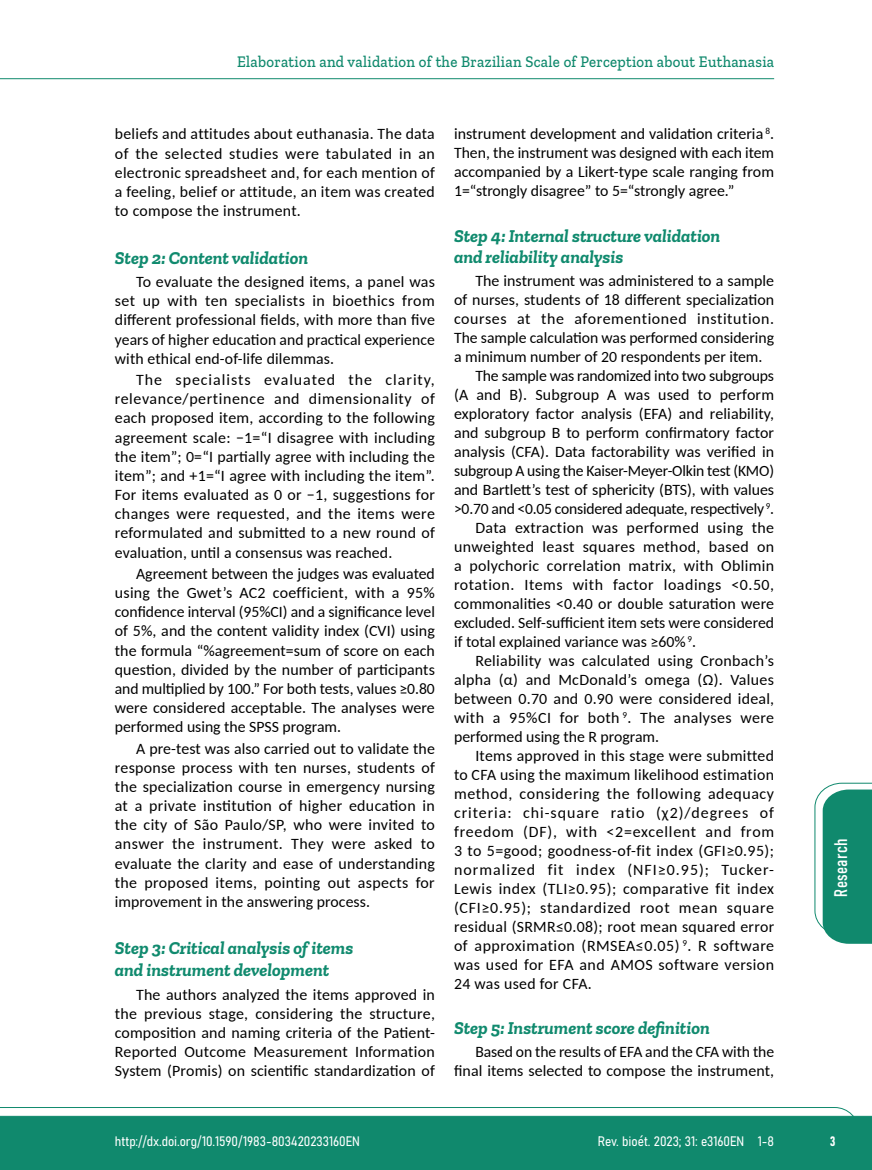
<style>
.page{position:relative;width:872px;height:1170px;background:#fff}
.page>*{position:absolute;margin:0;border:0;box-sizing:border-box;transform-origin:0 0}
.t1{font:italic 700 18px/21.9px "Zilla Slab";color:#108a6e}
.t2{font:18px "Bahnschrift";letter-spacing:.02em;color:#fff}
.t3{font:500 16.5px "Zilla Slab";letter-spacing:.02em;color:#10896d;scale:.9 1}
.t4{font:15.75px/19.2px "Carlito";letter-spacing:.01em;color:#000;text-align:justify}
.t5{font:15.75px "Carlito";letter-spacing:.035em;color:#000}
.t6{font:15.75px "Carlito";letter-spacing:-.01em;color:#000}
.t7{font:15.75px "Carlito";letter-spacing:.045em;color:#000}
.t8{font:15.75px "Carlito";letter-spacing:-.015em;color:#000}
.t9{font:15.75px "Carlito";letter-spacing:.06em;color:#000}
.t10{font:15.75px "Carlito";letter-spacing:.065em;color:#000}
.t11{font:15.75px "Carlito";letter-spacing:.03em;color:#000}
.t12{font:13.5px "Bahnschrift";color:#fff}
</style>
<div class="page">
<svg style="left:0;top:1107px;width:859px;height:62px;background:#2e977f"></svg>
<hr style="left:0;top:78px;width:774px;height:1px;background:#10896d">
<svg style="left:814px;top:782px;width:58px;height:161px"></svg>
<p class="t3" style="left:237px;top:53px;width:598px">Elaboration and validation of the Brazilian Scale of Perception about Euthanasia</p>
<p class="t4" style="left:115px;top:124px;width:321px">beliefs and attitudes about euthanasia. The data of the selected studies were tabulated in an electronic spreadsheet and, for each mention of a feeling, belief or attitude, an item was created to compose the instrument.</p>
<p class="t1" style="left:115px;top:247px;width:195px">Step 2: Content validation</p>
<p class="t4" style="left:115px;top:271px;width:322px;text-indent:21px">To evaluate the designed items, a panel was set up with ten specialists in bioethics from different professional fields, with more than five years of higher education and practical experience with ethical end-of-life dilemmas.</p>
<p class="t4" style="left:115px;top:369px;width:321px;text-indent:21px">The specialists evaluated the clarity, relevance/pertinence and dimensionality of each proposed item, according to the following agreement scale: −1=“I disagree with including the item”; 0=“I partially agree with including the item”; and +1=“I agree with including the item”.<br>For items evaluated as 0 or −1, suggestions for changes were requested, and the items were reformulated and submitted to a new round of evaluation, until a consensus was reached.</p>
<p class="t4" style="left:115px;top:563px;width:321px;text-indent:21px">Agreement between the judges was evaluated using the Gwet’s AC2 coefficient, with a 95% confidence interval (95%CI) and a significance level of 5%, and the content validity index (CVI) using the formula “%agreement=sum of score on each question, divided by the number of participants and multiplied by 100.” For both tests, values ≥0.80 were considered acceptable. The analyses were performed using the SPSS program.</p>
<p class="t4" style="left:115px;top:738px;width:321px;text-indent:21px">A pre-test was also carried out to validate the response process with ten nurses, students of the specialization course in emergency nursing at a private institution of higher education in the city of São Paulo/SP, who were invited to answer the instrument. They were asked to evaluate the clarity and ease of understanding the proposed items, pointing out aspects for improvement in the answering process.</p>
<p class="t1" style="left:115px;top:937px;width:240px">Step 3: Critical analysis of items and instrument development</p>
<p class="t4" style="left:115px;top:984px;width:321px;text-indent:21px">The authors analyzed the items approved in the previous stage, considering the structure, composition and naming criteria of the Patient-Reported Outcome Measurement Information System (Promis) on scientific standardization of</p>
<p class="t4" style="left:454px;top:124px;width:321px">instrument development and validation criteria <sup>8</sup>.<br>Then, the instrument was designed with each item accompanied by a Likert-type scale ranging from 1=“strongly disagree” to 5=“strongly agree.”</p>
<p class="t1" style="left:454px;top:225px;width:268px">Step 4: Internal structure validation and reliability analysis</p>
<p class="t4" style="left:475px;top:271px;width:300px">The instrument was administered to a sample</p>
<p class="t4" style="left:454px;top:290px;width:322px">of nurses, students of 18 different specialization</p>
<p class="t5" style="left:454px;top:308px;width:321px">courses at the aforementioned institution.</p>
<p class="t4" style="left:454px;top:328px;width:321px">The sample calculation was performed considering</p>
<p class="t4" style="left:454px;top:347px;width:310px">a minimum number of 20 respondents per item.</p>
<p class="t6" style="left:475px;top:365px;width:300px">The sample was randomized into two subgroups</p>
<p class="t4" style="left:454px;top:385px;width:321px">(A and B). Subgroup A was used to perform</p>
<p class="t4" style="left:454px;top:404px;width:321px">exploratory factor analysis (EFA) and reliability,</p>
<p class="t4" style="left:454px;top:423px;width:321px">and subgroup B to perform confirmatory factor</p>
<p class="t4" style="left:454px;top:442px;width:322px">analysis (CFA). Data factorability was verified in</p>
<p class="t6" style="left:454px;top:460px;width:321px">subgroup A using the Kaiser-Meyer-Olkin test (KMO)</p>
<p class="t4" style="left:454px;top:479px;width:321px">and Bartlett’s test of sphericity (BTS), with values</p>
<p class="t8" style="left:454px;top:498px;width:321px">&gt;0.70 and &lt;0.05 considered adequate, respectively <sup>9</sup>.</p>
<p class="t4" style="left:475px;top:517px;width:300px">Data extraction was performed using the</p>
<p class="t4" style="left:454px;top:536px;width:321px">unweighted least squares method, based on</p>
<p class="t4" style="left:454px;top:555px;width:321px">a polychoric correlation matrix, with Oblimin</p>
<p class="t5" style="left:454px;top:574px;width:321px">rotation. Items with factor loadings &lt;0.50,</p>
<p class="t4" style="left:454px;top:593px;width:321px">commonalities &lt;0.40 or double saturation were</p>
<p class="t4" style="left:454px;top:612px;width:321px">excluded. Self-sufficient item sets were considered</p>
<p class="t4" style="left:454px;top:631px;width:244px">if total explained variance was ≥60% <sup>9</sup>.</p>
<p class="t4" style="left:475px;top:650px;width:300px">Reliability was calculated using Cronbach’s</p>
<p class="t4" style="left:454px;top:669px;width:321px">alpha (α) and McDonald’s omega (Ω). Values</p>
<p class="t4" style="left:454px;top:688px;width:321px">between 0.70 and 0.90 were considered ideal,</p>
<p class="t4" style="left:454px;top:707px;width:321px">with a 95%CI for both <sup>9</sup>. The analyses were</p>
<p class="t4" style="left:454px;top:726px;width:206px">performed using the R program.</p>
<p class="t4" style="left:475px;top:745px;width:300px">Items approved in this stage were submitted</p>
<p class="t4" style="left:454px;top:764px;width:321px">to CFA using the maximum likelihood estimation</p>
<p class="t5" style="left:454px;top:783px;width:321px">method, considering the following adequacy</p>
<p class="t9" style="left:454px;top:802px;width:321px">criteria: chi-square ratio (χ2)/degrees of</p>
<p class="t7" style="left:454px;top:821px;width:321px">freedom (DF), with &lt;2=excellent and from</p>
<p class="t4" style="left:454px;top:840px;width:321px">3 to 5=good; goodness-of-fit index (GFI≥0.95);</p>
<p class="t10" style="left:454px;top:859px;width:321px">normalized fit index (NFI≥0.95); Tucker-</p>
<p class="t5" style="left:454px;top:878px;width:321px">Lewis index (TLI≥0.95); comparative fit index</p>
<p class="t7" style="left:454px;top:897px;width:321px">(CFI≥0.95); standardized root mean square</p>
<p class="t4" style="left:454px;top:916px;width:322px">residual (SRMR≤0.08); root mean squared error</p>
<p class="t5" style="left:454px;top:935px;width:321px">of approximation (RMSEA≤0.05) <sup>9</sup>. R software</p>
<p class="t11" style="left:454px;top:954px;width:321px">was used for EFA and AMOS software version</p>
<p class="t4" style="left:454px;top:973px;width:139px">24 was used for CFA.</p>
<p class="t1" style="left:454px;top:1017px;width:257px">Step 5: Instrument score definition</p>
<p class="t4" style="left:454px;top:1041px;width:321px;text-align:right">Based on the results of EFA and the CFA with the final items selected to compose the instrument,</p>
<p class="t2" style="left:827px;top:896px;width:59px;rotate:-90deg">Research</p>
<p class="t12" style="left:115px;top:1131px;width:247px">http://dx.doi.org/10.1590/1983-803420233160EN</p>
<p class="t12" style="left:598px;top:1131px;width:178px">Rev. bioét. 2023; 31: e3160EN 1-8</p>
<p class="t12" style="left:830px;top:1130px;width:7px">3</p>
</div>
